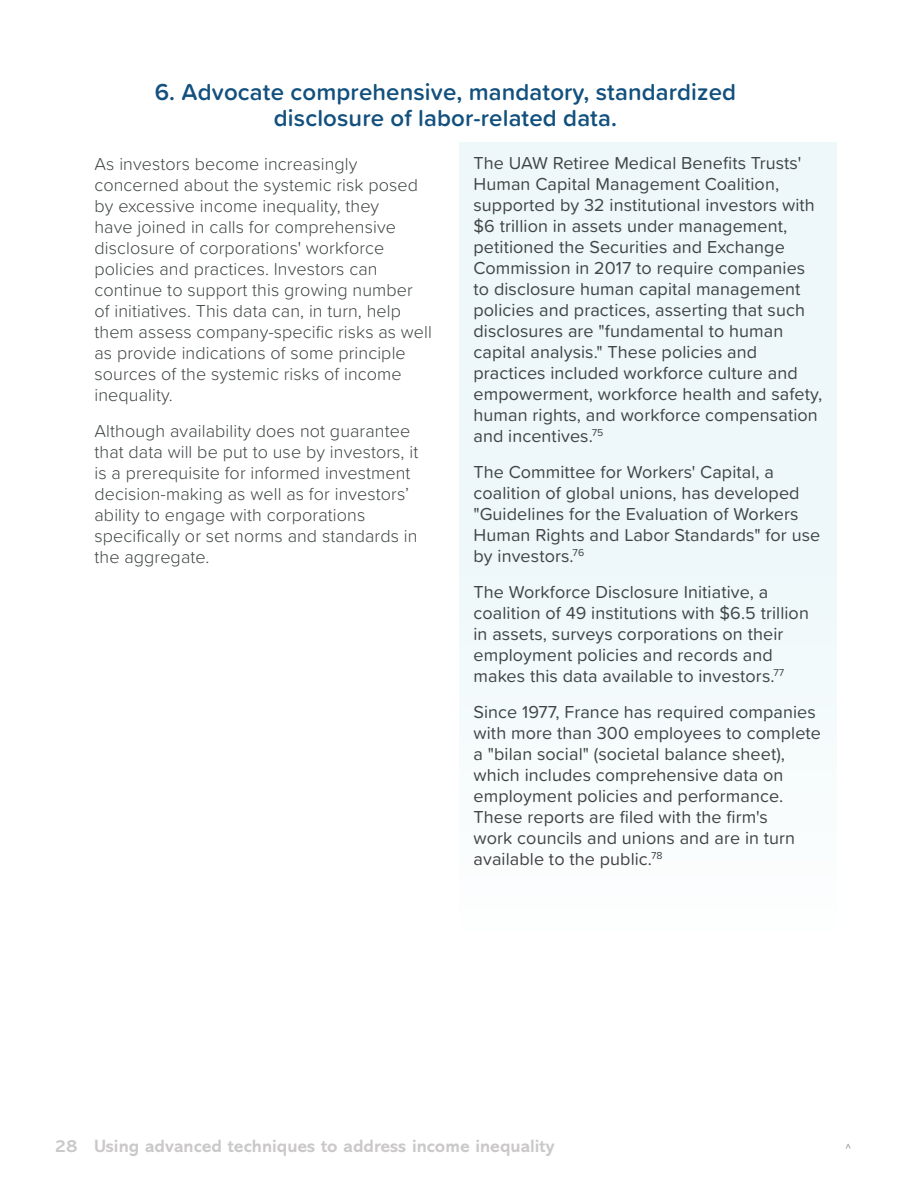
<style>
.page{position:relative;width:918px;height:1188px;background:#fff}
.page>*{position:absolute;margin:0;border:0;box-sizing:border-box;transform-origin:0 0}
.TIIP-BODY_TITLE_11-2{font:600 24px "Proxima Soft";letter-spacing:.005em;color:#12507e}
.BODY-TIIP-2-8-21{font:18px/21px "Proxima Soft";letter-spacing:.005em;color:#414545}
.BODY-TIIP-2-8-21-2{font:300 18px/21px "Proxima Soft";letter-spacing:.005em;color:#414545}
.Box_Header_Text{font:700 18px "Abadi MT Pro";color:#cac8c8}
.Box_Header_Text-2{font:700 12px "Abadi MT Pro";color:#a4a2a3}
</style>
<div class="page">
<div style="left:459px;top:142px;width:377px;height:790px;background:linear-gradient(to right,#f2f9fb,#f2f9fb)"></div>
<p class="TIIP-BODY_TITLE_11-2" style="left:155px;top:74px;width:583px">6. Advocate comprehensive, mandatory, standardized</p>
<p class="TIIP-BODY_TITLE_11-2" style="left:274px;top:100px;width:345px">disclosure of labor-related data.</p>
<p class="BODY-TIIP-2-8-21-2" style="left:94px;top:152px;width:339px">As investors become increasingly concerned about the systemic risk posed by excessive income inequality, they<br>have joined in calls for comprehensive disclosure of corporations' workforce policies and practices. Investors can continue to support this growing number of initiatives. This data can, in turn, help them assess company-specific risks as well as provide indications of some principle sources of the systemic risks of income inequality.</p>
<p class="BODY-TIIP-2-8-21-2" style="left:94px;top:419px;width:325px">Although availability does not guarantee that data will be put to use by investors, it is a prerequisite for informed investment decision-making as well as for investors’ ability to engage with corporations specifically or set norms and standards in the aggregate.</p>
<p class="BODY-TIIP-2-8-21" style="left:474px;top:152px;width:350px">The UAW Retiree Medical Benefits Trusts' Human Capital Management Coalition, supported by 32 institutional investors with $6 trillion in assets under management, petitioned the Securities and Exchange Commission in 2017 to require companies to disclosure human capital management policies and practices, asserting that such disclosures are "fundamental to human capital analysis." These policies and practices included workforce culture and empowerment, workforce health and safety, human rights, and workforce compensation and incentives.<sup>75</sup></p>
<p class="BODY-TIIP-2-8-21" style="left:474px;top:461px;width:348px">The Committee for Workers' Capital, a coalition of global unions, has developed "Guidelines for the Evaluation of Workers Human Rights and Labor Standards" for use by investors.<sup>76</sup></p>
<p class="BODY-TIIP-2-8-21" style="left:474px;top:581px;width:337px">The Workforce Disclosure Initiative, a coalition of 49 institutions with $6.5 trillion in assets, surveys corporations on their employment policies and records and makes this data available to investors.<sup>77</sup></p>
<p class="BODY-TIIP-2-8-21" style="left:474px;top:701px;width:349px">Since 1977, France has required companies with more than 300 employees to complete a "bilan social" (societal balance sheet), which includes comprehensive data on employment policies and performance.<br>These reports are filed with the firm's<br>work councils and unions and are in turn available to the public.<sup>78</sup></p>
<p class="Box_Header_Text" style="left:55px;top:1136px;width:24px">28</p>
<p class="Box_Header_Text" style="left:94px;top:1136px;width:462px">Using advanced techniques to address income inequality</p>
<p class="Box_Header_Text-2" style="left:846px;top:1141px;width:7px">^</p>
</div>
